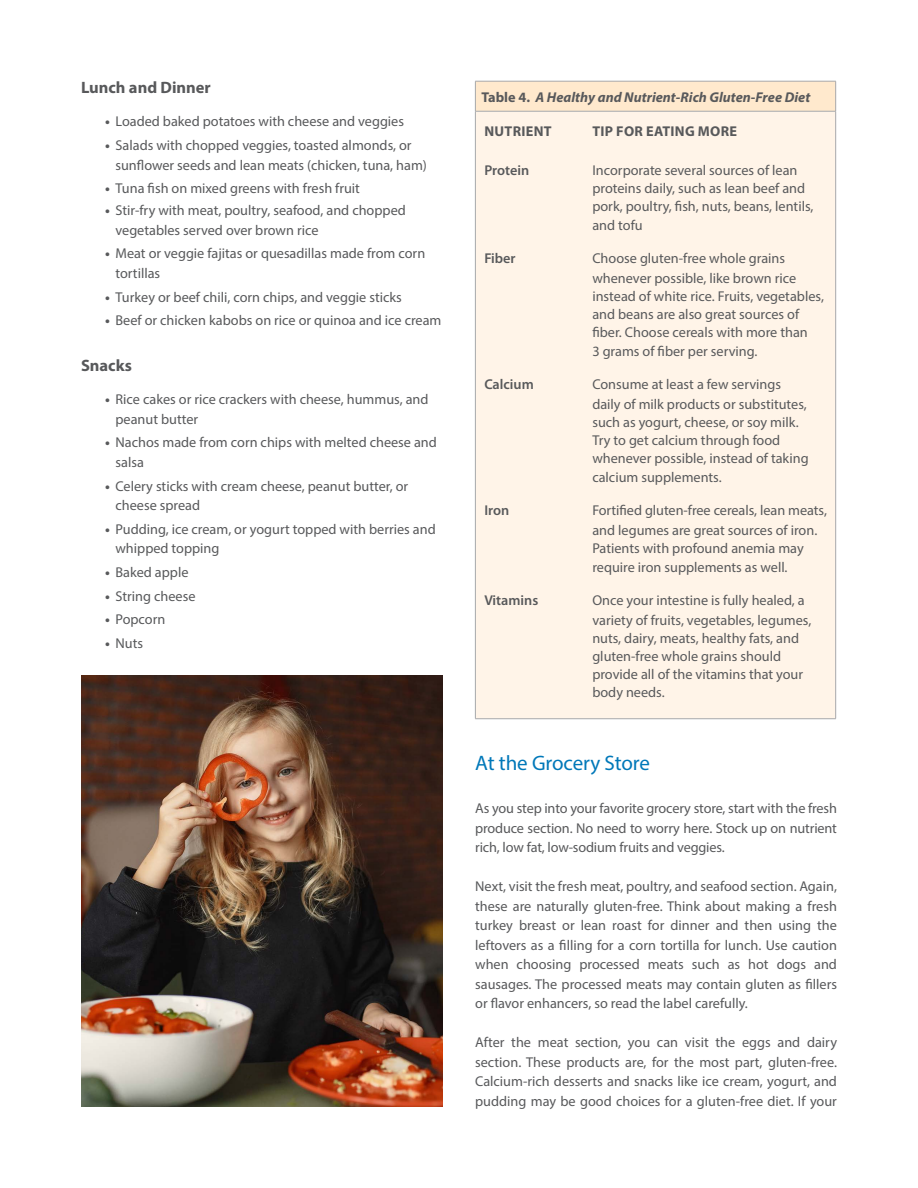
<style>
.page{position:relative;width:918px;height:1188px;background:#fff}
.page>*{position:absolute;margin:0;border:0;box-sizing:border-box;transform-origin:0 0}
.t1{font:21px "Myriad Pro";letter-spacing:-.005em;color:#0078b9}
.t2{font:700 16.5px "Myriad Pro";color:#58595b}
.t3{font:14.25px/19.5px "Myriad Pro";color:#58595b}
.t4{font:italic 700 14.25px "Myriad Pro";color:#58595b}
.t5{font:600 14.25px "Myriad Pro";color:#58595b}
.t6{font:700 14.25px "Myriad Pro";letter-spacing:.02em;color:#58595b}
.s1{font-weight:700}
.s2{font-style:normal}
</style>
<div class="page">
<div style="left:475px;top:81px;width:361px;height:30px;background:#ffe9cd"></div>
<div style="left:475px;top:111px;width:361px;height:608px;background:#fff4e8"></div>
<hr style="left:475px;top:81px;width:361px;height:1px;background:#a7a9ac">
<hr style="left:475px;top:81px;width:1px;height:30px;background:#a7a9ac">
<hr style="left:835px;top:81px;width:1px;height:30px;background:#a7a9ac">
<hr style="left:475px;top:111px;width:361px;height:1px;background:#a7a9ac">
<hr style="left:475px;top:111px;width:1px;height:608px;background:#a7a9ac">
<hr style="left:835px;top:111px;width:1px;height:608px;background:#a7a9ac">
<hr style="left:475px;top:718px;width:361px;height:1px;background:#a7a9ac">
<img style="left:81px;top:675px;width:362px;height:432px">
<p class="t2" style="left:81px;top:77px;width:131px">Lunch and Dinner</p>
<p class="t3" style="left:105px;top:112px;width:301px"><span class="s1">•</span> Loaded baked potatoes with cheese and veggies</p>
<p class="t3" style="left:116px;top:135px;width:313px;text-indent:-11px"><span class="s1">•</span> Salads with chopped veggies, toasted almonds, or sunflower seeds and lean meats (chicken, tuna, ham)</p>
<p class="t3" style="left:105px;top:178px;width:257px"><span class="s1">•</span> Tuna fish on mixed greens with fresh fruit</p>
<p class="t3" style="left:116px;top:201px;width:292px;text-indent:-11px"><span class="s1">•</span> Stir-fry with meat, poultry, seafood, and chopped vegetables served over brown rice</p>
<p class="t3" style="left:116px;top:244px;width:311px;text-indent:-11px"><span class="s1">•</span> Meat or veggie fajitas or quesadillas made from corn tortillas</p>
<p class="t3" style="left:105px;top:287px;width:298px"><span class="s1">•</span> Turkey or beef chili, corn chips, and veggie sticks</p>
<p class="t3" style="left:105px;top:310px;width:338px"><span class="s1">•</span> Beef or chicken kabobs on rice or quinoa and ice cream</p>
<p class="t2" style="left:81px;top:355px;width:52px">Snacks</p>
<p class="t3" style="left:116px;top:390px;width:315px;text-indent:-11px"><span class="s1">•</span> Rice cakes or rice crackers with cheese, hummus, and peanut butter</p>
<p class="t3" style="left:116px;top:433px;width:323px;text-indent:-11px"><span class="s1">•</span> Nachos made from corn chips with melted cheese and salsa</p>
<p class="t3" style="left:116px;top:476px;width:294px;text-indent:-11px"><span class="s1">•</span> Celery sticks with cream cheese, peanut butter, or cheese spread</p>
<p class="t3" style="left:116px;top:519px;width:322px;text-indent:-11px"><span class="s1">•</span> Pudding, ice cream, or yogurt topped with berries and whipped topping</p>
<p class="t3" style="left:105px;top:562px;width:85px"><span class="s1">•</span> Baked apple</p>
<p class="t3" style="left:105px;top:586px;width:92px"><span class="s1">•</span> String cheese</p>
<p class="t3" style="left:105px;top:609px;width:62px"><span class="s1">•</span> Popcorn</p>
<p class="t3" style="left:105px;top:633px;width:40px"><span class="s1">•</span> Nuts</p>
<p class="t4" style="left:481px;top:87px;width:331px"><span class="s2">Table 4.</span> A Healthy and Nutrient-Rich Gluten-Free Diet</p>
<p class="t6" style="left:485px;top:122px;width:69px">NUTRIENT</p>
<p class="t6" style="left:592px;top:122px;width:146px">TIP FOR EATING MORE</p>
<p class="t5" style="left:484px;top:161px;width:46px">Protein</p>
<p class="t3" style="left:592px;top:161px;width:223px;line-height:18px">Incorporate several sources of lean proteins daily, such as lean beef and pork, poultry, fish, nuts, beans, lentils,</p>
<p class="t3" style="left:592px;top:216px;width:52px">and tofu</p>
<p class="t5" style="left:484px;top:250px;width:33px">Fiber</p>
<p class="t3" style="left:592px;top:249px;width:205px">Choose gluten-free whole grains whenever possible, like brown rice</p>
<p class="t3" style="left:592px;top:287px;width:233px;line-height:18px">instead of white rice. Fruits, vegetables, and beans are also great sources of fiber. Choose cereals with more than</p>
<p class="t3" style="left:592px;top:342px;width:167px">3 grams of fiber per serving.</p>
<p class="t5" style="left:484px;top:376px;width:51px">Calcium</p>
<p class="t3" style="left:592px;top:375px;width:216px">Consume at least a few servings daily of milk products or substitutes,</p>
<p class="t3" style="left:592px;top:413px;width:218px;line-height:18px">such as yogurt, cheese, or soy milk.<br>Try to get calcium through food whenever possible, instead of taking</p>
<p class="t3" style="left:592px;top:468px;width:131px">calcium supplements.</p>
<p class="t5" style="left:484px;top:502px;width:26px">Iron</p>
<p class="t3" style="left:592px;top:501px;width:236px">Fortified gluten-free cereals, lean meats, and legumes are great sources of iron.</p>
<p class="t3" style="left:592px;top:538px;width:213px">Patients with profound anemia may require iron supplements as well.</p>
<p class="t5" style="left:484px;top:592px;width:55px">Vitamins</p>
<p class="t3" style="left:592px;top:591px;width:221px">Once your intestine is fully healed, a variety of fruits, vegetables, legumes,</p>
<p class="t3" style="left:592px;top:629px;width:212px;line-height:18px">nuts, dairy, meats, healthy fats, and gluten-free whole grains should provide all of the vitamins that your body needs.</p>
<h1 class="t1" style="left:475px;top:750px;width:176px">At the Grocery Store</h1>
<p class="t3" style="left:475px;top:798px;width:363px;text-align:justify">As you step into your favorite grocery store, start with the fresh produce section. No need to worry here. Stock up on nutrient rich, low fat, low-sodium fruits and veggies.</p>
<p class="t3" style="left:475px;top:876px;width:363px;text-align:justify">Next, visit the fresh meat, poultry, and seafood section. Again, these are naturally gluten-free. Think about making a fresh turkey breast or lean roast for dinner and then using the leftovers as a filling for a corn tortilla for lunch. Use caution when choosing processed meats such as hot dogs and sausages. The processed meats may contain gluten as fillers or flavor enhancers, so read the label carefully.</p>
<p class="t3" style="left:475px;top:1032px;width:363px;text-align:justify">After the meat section, you can visit the eggs and dairy section. These products are, for the most part, gluten-free.<br>Calcium-rich desserts and snacks like ice cream, yogurt, and pudding may be good choices for a gluten-free diet. If your</p>
</div>
